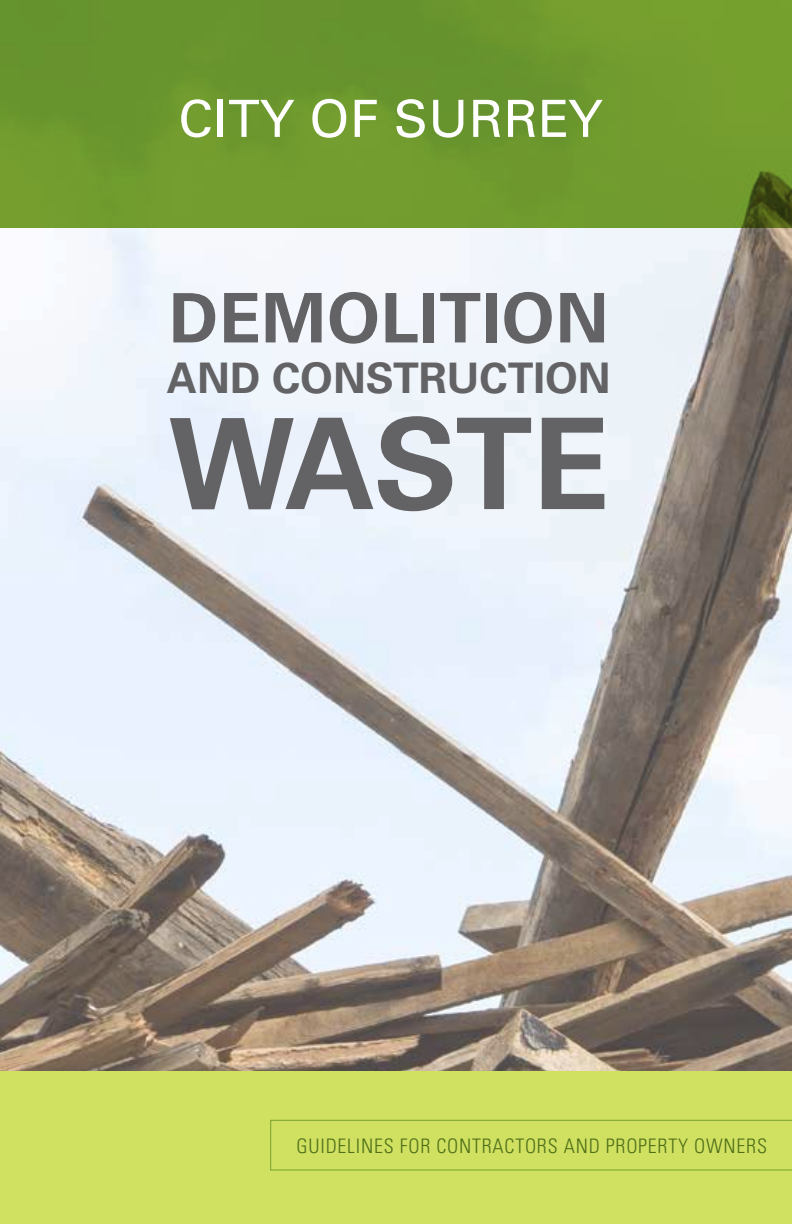
<style>
.page{position:relative;width:792px;height:1224px;background:#fff}
.page>*{position:absolute;margin:0;border:0;box-sizing:border-box;transform-origin:0 0}
.t1{font:700 126.4px "Univers";letter-spacing:-.02em;color:#636265}
.t2{font:700 68.4px "Univers";letter-spacing:.01em;color:#636265}
.t3{font:51.4px "Univers";letter-spacing:.01em;color:#fff}
.t4{font:700 42.2px "Univers";color:#636265}
.t5{font:300 condensed 20px "Univers";letter-spacing:.04em;color:#4f6f19}
</style>
<div class="page">
<img style="left:0;top:228px;width:792px;height:843px">
<div style="left:0;top:0;width:792px;height:228px;background:#709b2e"></div>
<div style="left:0;top:1071px;width:792px;height:153px;background:#d0e161"></div>
<svg style="left:270px;top:1120px;width:522px;height:50px"></svg>
<h3 class="t3" style="left:178px;top:88px;width:425px">CITY OF SURREY</h3>
<h2 class="t2" style="left:169px;top:278px;width:441px">DEMOLITION</h2>
<h3 class="t4" style="left:167px;top:353px;width:445px">AND CONSTRUCTION</h3>
<h1 class="t1" style="left:168px;top:391px;width:443px">WASTE</h1>
<p class="t5" style="left:297px;top:1134px;width:472px">GUIDELINES FOR CONTRACTORS AND PROPERTY OWNERS</p>
</div>
